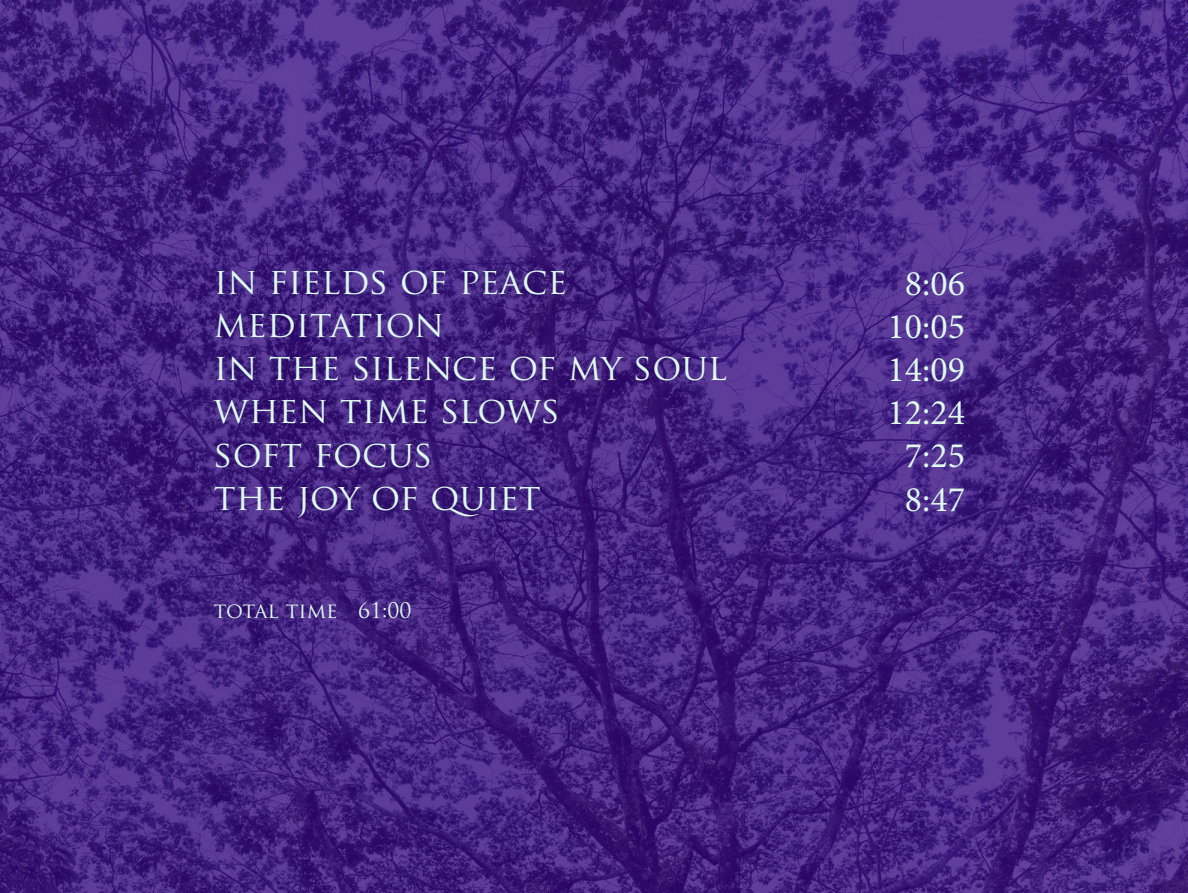
<style>
.page{position:relative;width:1188px;height:893px;background:#fff}
.page>*{position:absolute;margin:0;border:0;box-sizing:border-box;transform-origin:0 0}
.t1{font:36px/43.2px "Trajan Pro";color:#ddf9ec}
.t2{font:36px/43.2px "Minion Pro";color:#ddf9ec;text-align:center}
.t3{font:21px "Trajan Pro";color:#ddf9ec}
</style>
<div class="page">
<img style="left:0;top:0;width:1188px;height:893px">
<p class="t1" style="left:214px;top:259px;width:515px">IN FIELDS OF PEACE<br>MEDITATION<br>IN THE SILENCE OF MY SOUL<br>WHEN TIME SLOWS<br>SOFT FOCUS<br>THE JOY OF QUIET</p>
<p class="t3" style="left:214px;top:597px;width:199px">TOTAL TIME 61:00</p>
<p class="t2" style="left:888px;top:262px;width:79px">8:06<br>10:05<br>14:09<br>12:24<br>7:25<br>8:47</p>
</div>
